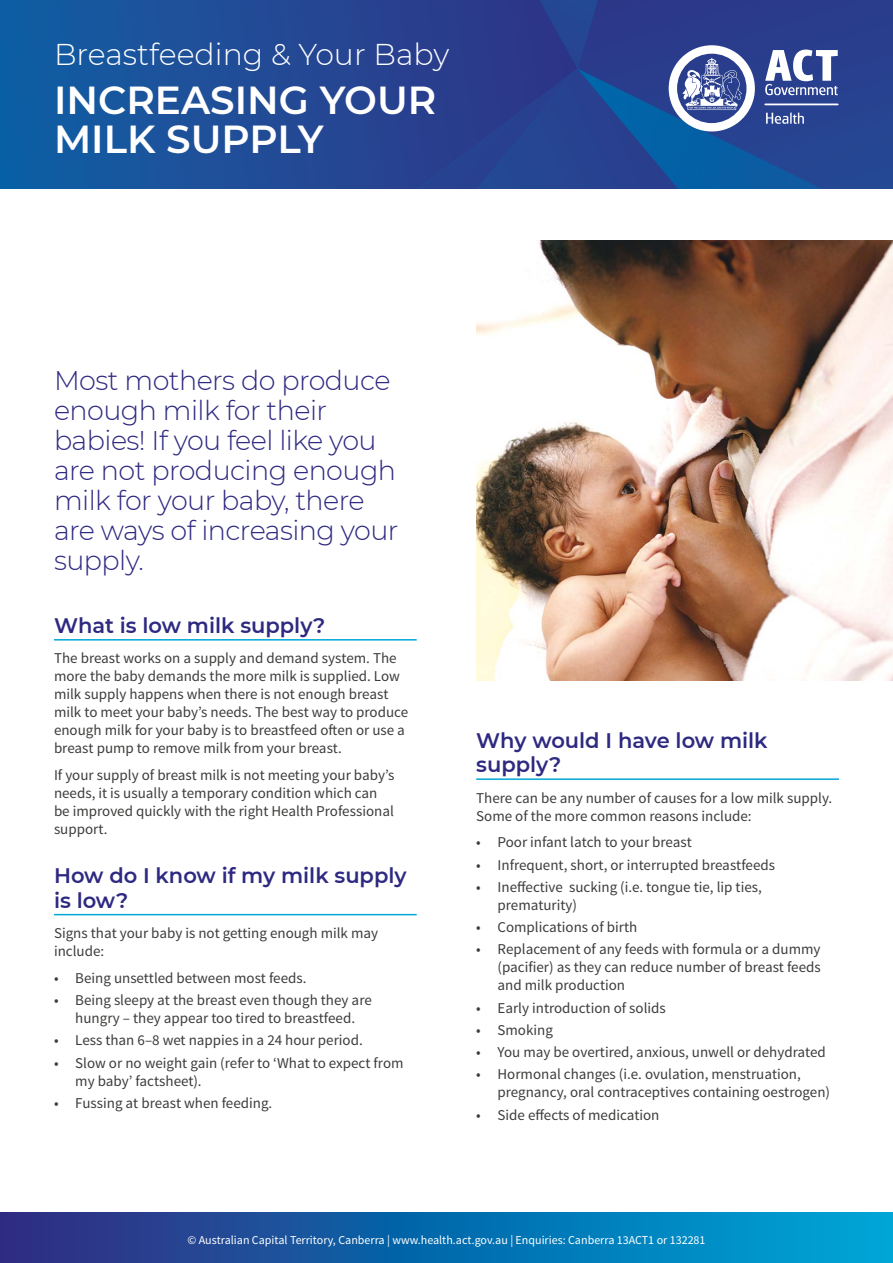
<style>
.page{position:relative;width:893px;height:1263px;background:#fff}
.page>*{position:absolute;margin:0;border:0;box-sizing:border-box;transform-origin:0 0}
.t1{font:600 39px/39px "Montserrat";color:#fff}
.t2{font:300 30px "Montserrat";color:#fff}
.t3{font:300 27px/30px "Montserrat";letter-spacing:-.02em;color:#2e2981}
.t4{font:600 21px/24px "Montserrat";color:#2e2981}
.t5{font:15px/18px "Source Sans Pro";color:#3c3c3b}
.t6{font:12px "Source Sans Pro";color:#fff}
</style>
<div class="page">
<svg style="left:0;top:0;width:578px;height:189px;background:#204a95"></svg>
<svg style="left:578px;top:0;width:315px;height:189px;background:#224592"></svg>
<svg style="left:669px;top:45px;width:86px;height:86px"></svg>
<hr style="left:765px;top:104px;width:73px;height:1px;background:#fff">
<svg style="left:766px;top:113px;width:38px;height:11px"></svg>
<svg style="left:765px;top:50px;width:73px;height:45px"></svg>
<svg style="left:0;top:1213px;width:893px;height:50px;background:#0e69ac"></svg>
<hr style="left:54px;top:639px;width:363px;height:1px;background:#00a8d7">
<hr style="left:54px;top:914px;width:363px;height:1px;background:#00a8d7">
<img style="left:476px;top:240px;width:417px;height:440px">
<hr style="left:476px;top:778px;width:363px;height:2px;background:#00a8d7">
<h2 class="t2" style="left:54px;top:34px;width:397px">Breastfeeding &amp; Your Baby</h2>
<h1 class="t1" style="left:54px;top:78px;width:384px">INCREASING YOUR<br>MILK SUPPLY</h1>
<h3 class="t3" style="left:54px;top:364px;width:346px">Most mothers do produce enough milk for their babies! If you feel like you are not producing enough milk for your baby, there are ways of increasing your supply.</h3>
<h3 class="t4" style="left:54px;top:612px;width:273px">What is low milk supply?</h3>
<p class="t5" style="left:54px;top:650px;width:356px">The breast works on a supply and demand system. The more the baby demands the more milk is supplied. Low milk supply happens when there is not enough breast milk to meet your baby’s needs. The best way to produce enough milk for your baby is to breastfeed often or use a breast pump to remove milk from your breast.</p>
<p class="t5" style="left:54px;top:766px;width:342px">If your supply of breast milk is not meeting your baby’s needs, it is usually a temporary condition which can be improved quickly with the right Health Professional support.</p>
<h3 class="t4" style="left:54px;top:863px;width:354px">How do I know if my milk supply is low?</h3>
<p class="t5" style="left:54px;top:924px;width:326px">Signs that your baby is not getting enough milk may include:</p>
<p class="t5" style="left:54px;top:969px;width:254px">• Being unsettled between most feeds.</p>
<p class="t5" style="left:54px;top:991px;width:319px;text-align:center">• Being sleepy at the breast even though they are hungry – they appear too tired to breastfeed.</p>
<p class="t5" style="left:54px;top:1031px;width:310px">• Less than 6–8 wet nappies in a 24 hour period.</p>
<p class="t5" style="left:75px;top:1054px;width:330px;text-indent:-21px">• Slow or no weight gain (refer to ‘What to expect from my baby’ factsheet).</p>
<p class="t5" style="left:54px;top:1094px;width:220px">• Fussing at breast when feeding.</p>
<h3 class="t4" style="left:476px;top:728px;width:293px">Why would I have low milk supply?</h3>
<p class="t5" style="left:476px;top:789px;width:357px">There can be any number of causes for a low milk supply.<br>Some of the more common reasons include:</p>
<p class="t5" style="left:476px;top:833px;width:217px">• Poor infant latch to your breast</p>
<p class="t5" style="left:476px;top:856px;width:300px">• Infrequent, short, or interrupted breastfeeds</p>
<p class="t5" style="left:497px;top:878px;width:266px;text-indent:-21px">• Ineffective sucking (i.e. tongue tie, lip ties, prematurity)</p>
<p class="t5" style="left:476px;top:918px;width:162px">• Complications of birth</p>
<p class="t5" style="left:497px;top:940px;width:325px;text-align:justify;text-indent:-21px">• Replacement of any feeds with formula or a dummy (pacifier) as they can reduce number of breast feeds and milk production</p>
<p class="t5" style="left:476px;top:999px;width:191px">• Early introduction of solids</p>
<p class="t5" style="left:476px;top:1021px;width:78px">• Smoking</p>
<p class="t5" style="left:476px;top:1043px;width:351px">• You may be overtired, anxious, unwell or dehydrated</p>
<p class="t5" style="left:497px;top:1065px;width:334px;text-indent:-21px">• Hormonal changes (i.e. ovulation, menstruation, pregnancy, oral contraceptives containing oestrogen)</p>
<p class="t5" style="left:476px;top:1106px;width:185px">• Side effects of medication</p>
<p class="t6" style="left:187px;top:1233px;width:520px">© Australian Capital Territory, Canberra | www.health.act.gov.au | Enquiries: Canberra 13ACT1 or 132281</p>
</div>
